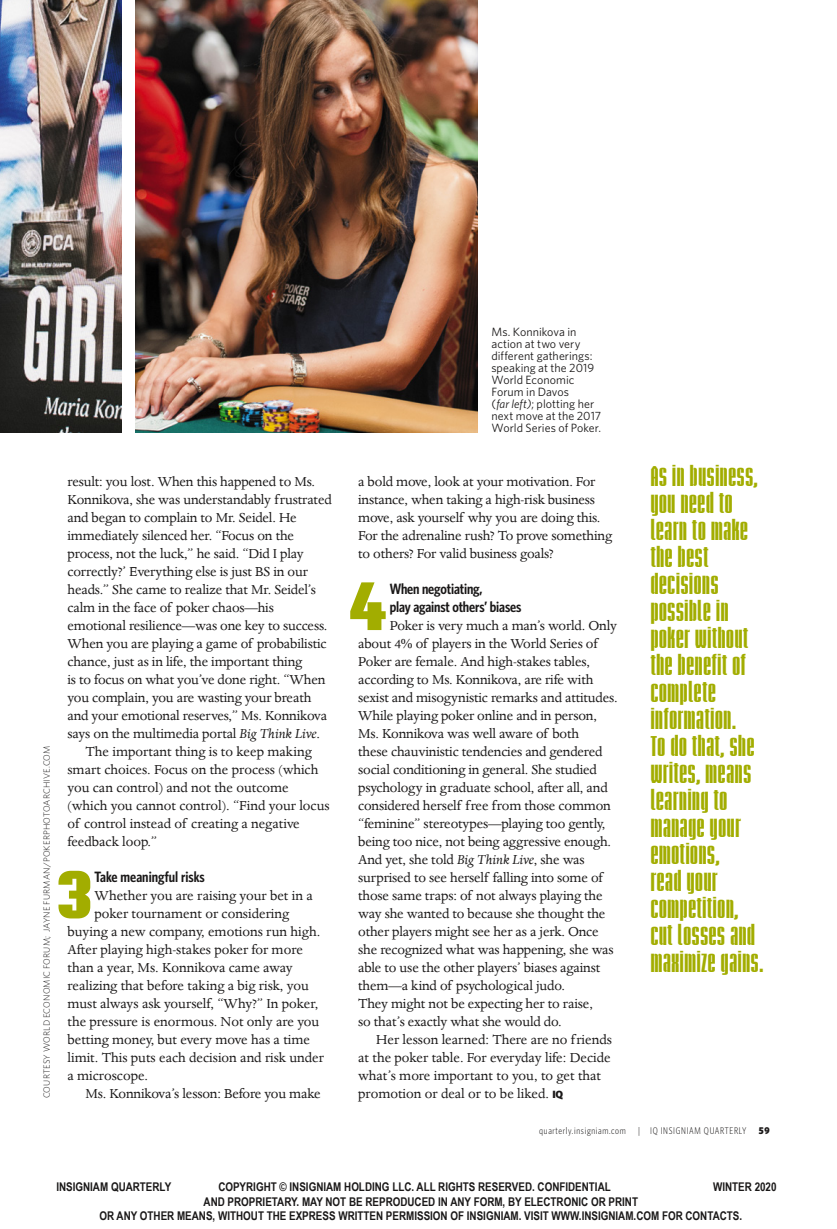
<style>
.page{position:relative;width:837px;height:1229px;background:#fff}
.page>*{position:absolute;margin:0;border:0;box-sizing:border-box;transform-origin:0 0}
.Quote_Name{font:900 condensed 24px/27px "Briem Akademi Std";letter-spacing:.03em;color:#a2ad00;scale:1.05 1}
.Body_copy_ragged_no{font:15px/18px "Dante MT Pro";letter-spacing:-.01em;color:#1a1818}
.Body_copy_ragged_no-2{font:600 condensed 15px "Whitney HTF";letter-spacing:-.01em;color:#1a1818}
.t1{font:700 12px "Arial Narrow";color:#1a1818}
.t2{font:12px/12px "Whitney HTF";color:#1a1818}
.t3{font:300 condensed 9.75px "Whitney HTF";letter-spacing:.07em;color:#1a1818}
.t4{font:900 condensed 9.75px "Whitney HTF";color:#1a1818}
.Photo_credit{font:300 9px "Whitney HTF";letter-spacing:.015em;color:#1a1818}
.s1{font-style:italic}
.s2{font-family:"Whitney HTF Black SC";font-size:10.5px}
</style>
<div class="page">
<img style="left:0;top:0;width:122px;height:432px">
<svg style="left:350px;top:582px;width:36px;height:48px"></svg>
<svg style="left:58px;top:870px;width:32px;height:48px"></svg>
<img style="left:135px;top:0;width:343px;height:432px">
<p class="Photo_credit" style="left:41px;top:1098px;width:354px;rotate:-90deg">COURTESY WORLD ECONOMIC FORUM; JAYNE FURMAN/POKERPHOTOARCHIVE.COM</p>
<p class="Body_copy_ragged_no" style="left:68px;top:473px;width:266px">result: you lost. When this happened to Ms.<br>Konnikova, she was understandably frustrated and began to complain to Mr. Seidel. He immediately silenced her. “Focus on the process, not the luck,” he said. “Did I play correctly?’ Everything else is just BS in our heads.” She came to realize that Mr. Seidel’s calm in the face of poker chaos—his emotional resilience—was one key to success.<br>When you are playing a game of probabilistic chance, just as in life, the important thing<br>is to focus on what you’ve done right. “When you complain, you are wasting your breath and your emotional reserves,” Ms. Konnikova says on the multimedia portal <span class="s1">Big Think Live</span>.</p>
<p class="Body_copy_ragged_no" style="left:68px;top:743px;width:264px;text-indent:18px">The important thing is to keep making smart choices. Focus on the process (which you can control) and not the outcome (which you cannot control). “Find your locus of control instead of creating a negative feedback loop.”</p>
<p class="Body_copy_ragged_no-2" style="left:94px;top:868px;width:112px">Take meaningful risks</p>
<p class="Body_copy_ragged_no" style="left:94px;top:887px;width:220px">Whether you are raising your bet in a</p>
<p class="Body_copy_ragged_no" style="left:68px;top:905px;width:258px;text-indent:27px">poker tournament or considering buying a new company, emotions run high.<br>After playing high-stakes poker for more than a year, Ms. Konnikova came away realizing that before taking a big risk, you must always ask yourself, “Why?” In poker, the pressure is enormous. Not only are you betting money, but every move has a time limit. This puts each decision and risk under a microscope.</p>
<p class="Body_copy_ragged_no" style="left:86px;top:1085px;width:237px">Ms. Konnikova’s lesson: Before you make</p>
<p class="t2" style="left:491px;top:326px;width:104px">Ms. Konnikova in action at two very different gatherings: speaking at the 2019<br>World Economic</p>
<p class="t2" style="left:491px;top:386px;width:111px">Forum in Davos<br>(<span class="s1">far left)</span>; plotting her next move at the 2017<br>World Series of Poker.</p>
<p class="Body_copy_ragged_no" style="left:358px;top:473px;width:255px">a bold move, look at your motivation. For instance, when taking a high-risk business move, ask yourself why you are doing this.<br>For the adrenaline rush? To prove something to others? For valid business goals?</p>
<p class="Body_copy_ragged_no-2" style="left:390px;top:580px;width:94px">When negotiating,</p>
<p class="Body_copy_ragged_no-2" style="left:390px;top:598px;width:133px">play against others’ biases</p>
<p class="Body_copy_ragged_no" style="left:358px;top:617px;width:261px;text-indent:31px">Poker is very much a man’s world. Only about 4% of players in the World Series of Poker are female. And high-stakes tables, according to Ms. Konnikova, are rife with sexist and misogynistic remarks and attitudes.<br>While playing poker online and in person, Ms. Konnikova was well aware of both<br>these chauvinistic tendencies and gendered social conditioning in general. She studied psychology in graduate school, after all, and considered herself free from those common “feminine” stereotypes—playing too gently, being too nice, not being aggressive enough.<br>And yet, she told <span class="s1">Big Think Live</span>, she was surprised to see herself falling into some of those same traps: of not always playing the way she wanted to because she thought the other players might see her as a jerk. Once she recognized what was happening, she was able to use the other players’ biases against them—a kind of psychological judo.<br>They might not be expecting her to raise,<br>so that’s exactly what she would do.</p>
<p class="Body_copy_ragged_no" style="left:358px;top:1031px;width:255px;text-align:justify;text-indent:18px">Her lesson learned: There are no friends at the poker table. For everyday life: Decide what’s more important to you, to get that</p>
<p class="Body_copy_ragged_no" style="left:358px;top:1085px;width:207px">promotion or deal or to be liked. <span class="s2">IQ</span></p>
<p class="Quote_Name" style="left:651px;top:463px;width:109px">As in business, you need to learn to make the best decisions possible in poker without the benefit of complete information.<br>To do that, she writes, means learning to manage your emotions,<br>read your competition, cut losses and maximize gains.</p>
<p class="t3" style="left:539px;top:1125px;width:88px">quarterly.insigniam.com</p>
<p class="t3" style="left:638px;top:1125px;width:110px">| IQ INSIGNIAM QUARTERLY</p>
<p class="t4" style="left:759px;top:1125px;width:12px">59</p>
<p class="t1" style="left:56px;top:1177px;width:116px">INSIGNIAM QUARTERLY</p>
<p class="t1" style="left:218px;top:1177px;width:394px">COPYRIGHT © INSIGNIAM HOLDING LLC. ALL RIGHTS RESERVED. CONFIDENTIAL</p>
<p class="t1" style="left:713px;top:1177px;width:65px">WINTER 2020</p>
<p class="t1" style="left:204px;top:1192px;width:436px">AND PROPRIETARY. MAY NOT BE REPRODUCED IN ANY FORM, BY ELECTRONIC OR PRINT</p>
<p class="t1" style="left:99px;top:1206px;width:644px">OR ANY OTHER MEANS, WITHOUT THE EXPRESS WRITTEN PERMISSION OF INSIGNIAM. VISIT WWW.INSIGNIAM.COM FOR CONTACTS.</p>
</div>
